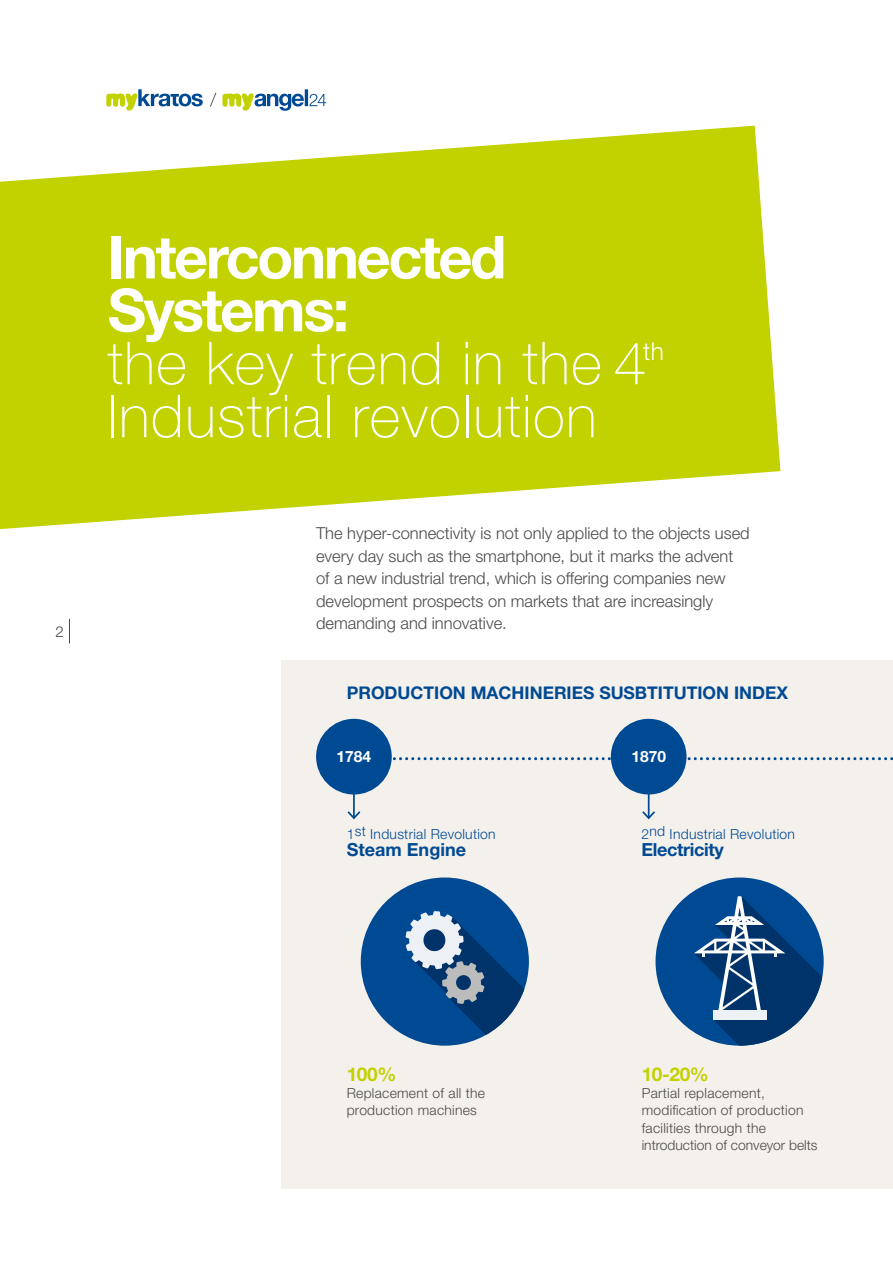
<style>
.page{position:relative;width:893px;height:1263px;background:#fff}
.page>*{position:absolute;margin:0;border:0;box-sizing:border-box;transform-origin:0 0}
.t1{font:100 59.4px "Helvetica Neue LT Std";letter-spacing:.02em;color:#fff}
.t2{font:700 59.4px/52.9px "Helvetica Neue LT Std";letter-spacing:-.04em;color:#fff}
.t3{font:300 24.45px "Helvetica Neue LT Std";color:#fff}
.t4{font:700 19.05px "Helvetica Neue LT Std";letter-spacing:-.02em;color:#c2d100}
.t5{font:700 18px "Helvetica Neue LT Std";color:#004a93}
.t6{font:700 18px "Helvetica Neue LT Std";letter-spacing:-.02em;color:#004a93}
.t7{font:700 17.55px "Helvetica Neue LT Std";color:#004a93}
.t8{font:300 16.5px/22.5px "Helvetica Neue LT Std";color:#4a4a49}
.t9{font:700 15.6px "Helvetica Neue LT Std";color:#fff}
.t10{font:300 15px "Helvetica Neue LT Std";color:#4a4a49}
.t11{font:300 13.95px "Helvetica Neue LT Std";letter-spacing:.02em;color:#004a93}
.t12{font:300 13.8px/17.2px "Helvetica Neue LT Std";letter-spacing:.02em;color:#4a4a49}
</style>
<div class="page">
<svg style="left:69px;top:619px;width:1px;height:24px"></svg>
<svg style="left:0;top:126px;width:780px;height:403px;background:#cad723"></svg>
<svg style="left:210px;top:93px;width:6px;height:13px"></svg>
<svg style="left:222px;top:89px;width:104px;height:22px"></svg>
<svg style="left:106px;top:89px;width:97px;height:22px"></svg>
<div style="left:282px;top:660px;width:611px;height:528px;background:#f4f0ec"></div>
<svg style="left:392px;top:757px;width:501px;height:3px"></svg>
<div style="left:361px;top:877px;width:168px;height:169px;background:#004a93;border-radius:50%"></div>
<svg style="left:405px;top:911px;width:119px;height:124px"></svg>
<div style="left:316px;top:719px;width:76px;height:75px;background:#004a93;border-radius:50%"></div>
<hr style="left:353px;top:790px;width:2px;height:28px;background:#004a93">
<svg style="left:347px;top:809px;width:14px;height:11px"></svg>
<div style="left:655px;top:877px;width:169px;height:169px;background:#004a93;border-radius:50%"></div>
<svg style="left:694px;top:896px;width:128px;height:150px"></svg>
<div style="left:611px;top:719px;width:75px;height:75px;background:#004a93;border-radius:50%"></div>
<hr style="left:648px;top:790px;width:2px;height:28px;background:#004a93">
<svg style="left:642px;top:809px;width:13px;height:11px"></svg>
<p class="t10" style="left:55px;top:623px;width:10px">2</p>
<h1 class="t2" style="left:108px;top:229px;width:400px">Interconnected<br>Systems:</h1>
<h1 class="t1" style="left:108px;top:329px;width:540px">the key trend in the 4</h1>
<h2 class="t3" style="left:643px;top:336px;width:22px">th</h2>
<h1 class="t1" style="left:108px;top:382px;width:491px">Industrial revolution</h1>
<p class="t8" style="left:316px;top:522px;width:435px">The hyper-connectivity is not only applied to the objects used every day such as the smartphone, but it marks the advent of a new industrial trend, which is offering companies new development prospects on markets that are increasingly demanding and innovative.</p>
<p class="t7" style="left:347px;top:682px;width:443px">PRODUCTION MACHINERIES SUSBTITUTION INDEX</p>
<p class="t9" style="left:337px;top:747px;width:36px">1784</p>
<p class="t11" style="left:347px;top:825px;width:150px">1st Industrial Revolution</p>
<p class="t5" style="left:347px;top:838px;width:121px">Steam Engine</p>
<p class="t9" style="left:631px;top:747px;width:36px">1870</p>
<p class="t11" style="left:641px;top:825px;width:155px">2nd Industrial Revolution</p>
<p class="t6" style="left:641px;top:838px;width:84px">Electricity</p>
<p class="t4" style="left:347px;top:1062px;width:51px">100%</p>
<p class="t12" style="left:347px;top:1084px;width:140px">Replacement of all the production machines</p>
<p class="t4" style="left:642px;top:1062px;width:69px">10-20%</p>
<p class="t12" style="left:642px;top:1084px;width:177px">Partial replacement, modification of production facilities through the introduction of conveyor belts</p>
</div>
